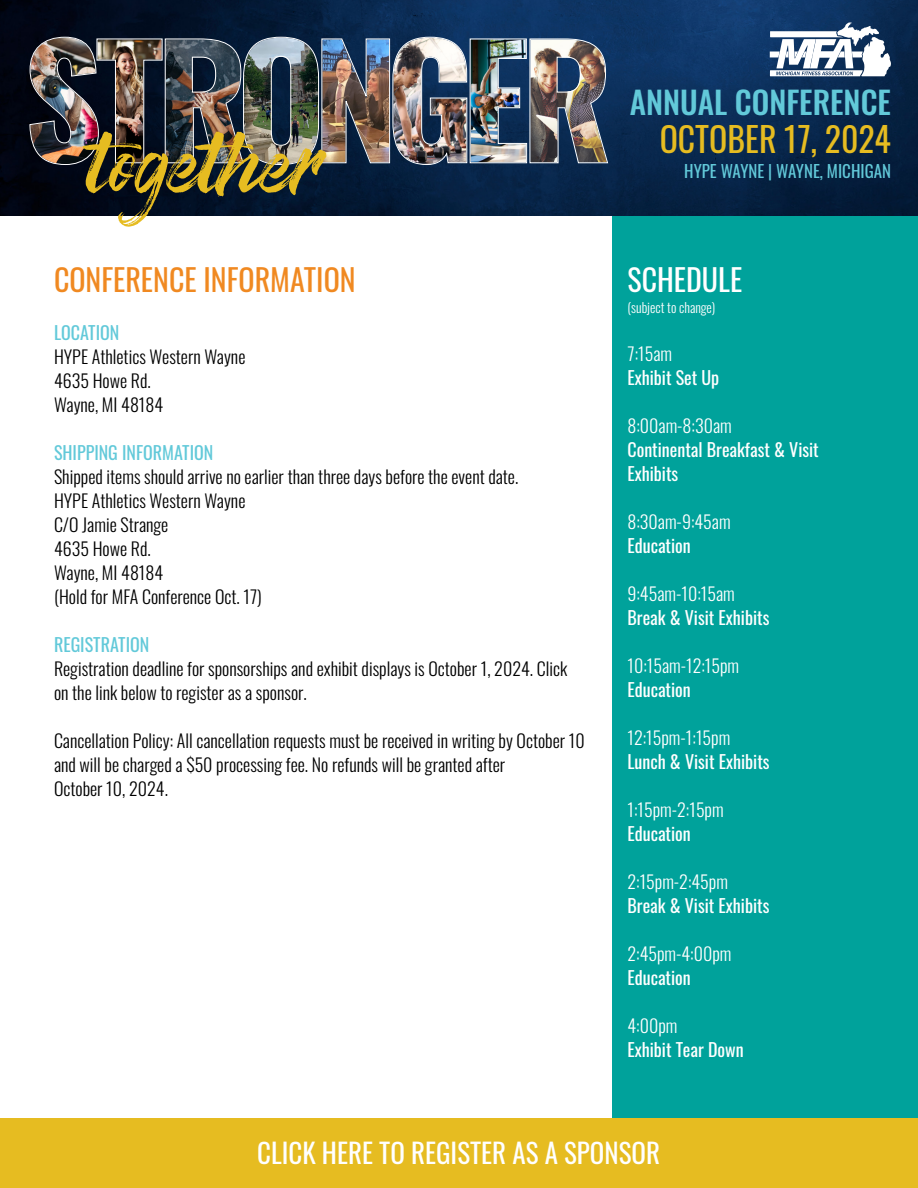
<style>
.page{position:relative;width:918px;height:1188px;background:#fff}
.page>*{position:absolute;margin:0;border:0;box-sizing:border-box;transform-origin:0 0}
.t1{font:105.75px "Artsender Personal Use Only";letter-spacing:-.01em;color:#e6bc21}
.t2{font:33.9px "Oswald";color:#e6bc21}
.t3{font:500 31.35px "Oswald";color:#62c9d9}
.t4{font:30px "Oswald";color:#f08921}
.t5{font:30px "Oswald";color:#fff}
.t6{font:27px "Oswald";color:#fff}
.t7{font:300 18px/24px "Oswald";color:#000}
.t8{font:18px/24px "Oswald";color:#fff}
.t9{font:300 18px "Oswald";color:#fff}
.t10{font:18px "Oswald";color:#62c9d9}
.t11{font:16.95px "Oswald";color:#62c9d9}
.t12{font:300 13.5px "Oswald";color:#fff}
</style>
<div class="page">
<img style="left:0;top:0;width:918px;height:216px">
<img style="left:29px;top:15px;width:580px;height:161px">
<svg style="left:770px;top:23px;width:121px;height:53px"></svg>
<div style="left:612px;top:216px;width:305px;height:905px;background:#00a29b"></div>
<div style="left:0;top:1119px;width:918px;height:69px;background:#e6bc21"></div>
<h1 class="t1" style="left:87px;top:92px;width:238px">together</h1>
<h3 class="t4" style="left:54px;top:253px;width:303px">CONFERENCE INFORMATION</h3>
<p class="t10" style="left:54px;top:317px;width:67px">LOCATION</p>
<p class="t7" style="left:54px;top:343px;width:193px">HYPE Athletics Western Wayne<br>4635 Howe Rd.<br>Wayne, MI 48184</p>
<p class="t10" style="left:54px;top:437px;width:161px">SHIPPING INFORMATION</p>
<p class="t7" style="left:54px;top:463px;width:466px">Shipped items should arrive no earlier than three days before the event date.<br>HYPE Athletics Western Wayne<br>C/O Jamie Strange<br>4635 Howe Rd.<br>Wayne, MI 48184<br>(Hold for MFA Conference Oct. 17)</p>
<p class="t10" style="left:54px;top:629px;width:97px">REGISTRATION</p>
<p class="t7" style="left:54px;top:655px;width:515px">Registration deadline for sponsorships and exhibit displays is October 1, 2024. Click on the link below to register as a sponsor.</p>
<p class="t7" style="left:54px;top:727px;width:532px">Cancellation Policy: All cancellation requests must be received in writing by October 10 and will be charged a $50 processing fee. No refunds will be granted after<br>October 10, 2024.</p>
<h3 class="t3" style="left:630px;top:86px;width:263px">ANNUAL CONFERENCE</h3>
<h2 class="t2" style="left:660px;top:109px;width:233px">OCTOBER 17, 2024</h2>
<p class="t11" style="left:684px;top:156px;width:208px">HYPE WAYNE | WAYNE, MICHIGAN</p>
<h3 class="t5" style="left:627px;top:253px;width:116px">SCHEDULE</h3>
<p class="t12" style="left:627px;top:296px;width:89px">(subject to change)</p>
<p class="t9" style="left:627px;top:338px;width:46px">7:15am</p>
<p class="t8" style="left:627px;top:364px;width:93px">Exhibit Set Up</p>
<p class="t9" style="left:627px;top:410px;width:106px">8:00am-8:30am</p>
<p class="t8" style="left:627px;top:436px;width:193px">Continental Breakfast &amp; Visit<br>Exhibits</p>
<p class="t9" style="left:627px;top:506px;width:105px">8:30am-9:45am</p>
<p class="t8" style="left:627px;top:532px;width:65px">Education</p>
<p class="t9" style="left:627px;top:578px;width:109px">9:45am-10:15am</p>
<p class="t8" style="left:627px;top:604px;width:143px">Break &amp; Visit Exhibits</p>
<p class="t9" style="left:627px;top:650px;width:113px">10:15am-12:15pm</p>
<p class="t8" style="left:627px;top:676px;width:65px">Education</p>
<p class="t9" style="left:627px;top:722px;width:104px">12:15pm-1:15pm</p>
<p class="t8" style="left:627px;top:748px;width:144px">Lunch &amp; Visit Exhibits</p>
<p class="t9" style="left:627px;top:794px;width:98px">1:15pm-2:15pm</p>
<p class="t8" style="left:627px;top:820px;width:65px">Education</p>
<p class="t9" style="left:627px;top:866px;width:102px">2:15pm-2:45pm</p>
<p class="t8" style="left:627px;top:892px;width:143px">Break &amp; Visit Exhibits</p>
<p class="t9" style="left:627px;top:938px;width:106px">2:45pm-4:00pm</p>
<p class="t8" style="left:627px;top:964px;width:65px">Education</p>
<p class="t9" style="left:627px;top:1010px;width:51px">4:00pm</p>
<p class="t8" style="left:627px;top:1036px;width:118px">Exhibit Tear Down</p>
<h3 class="t6" style="left:257px;top:1129px;width:404px">CLICK HERE TO REGISTER AS A SPONSOR</h3>
</div>
